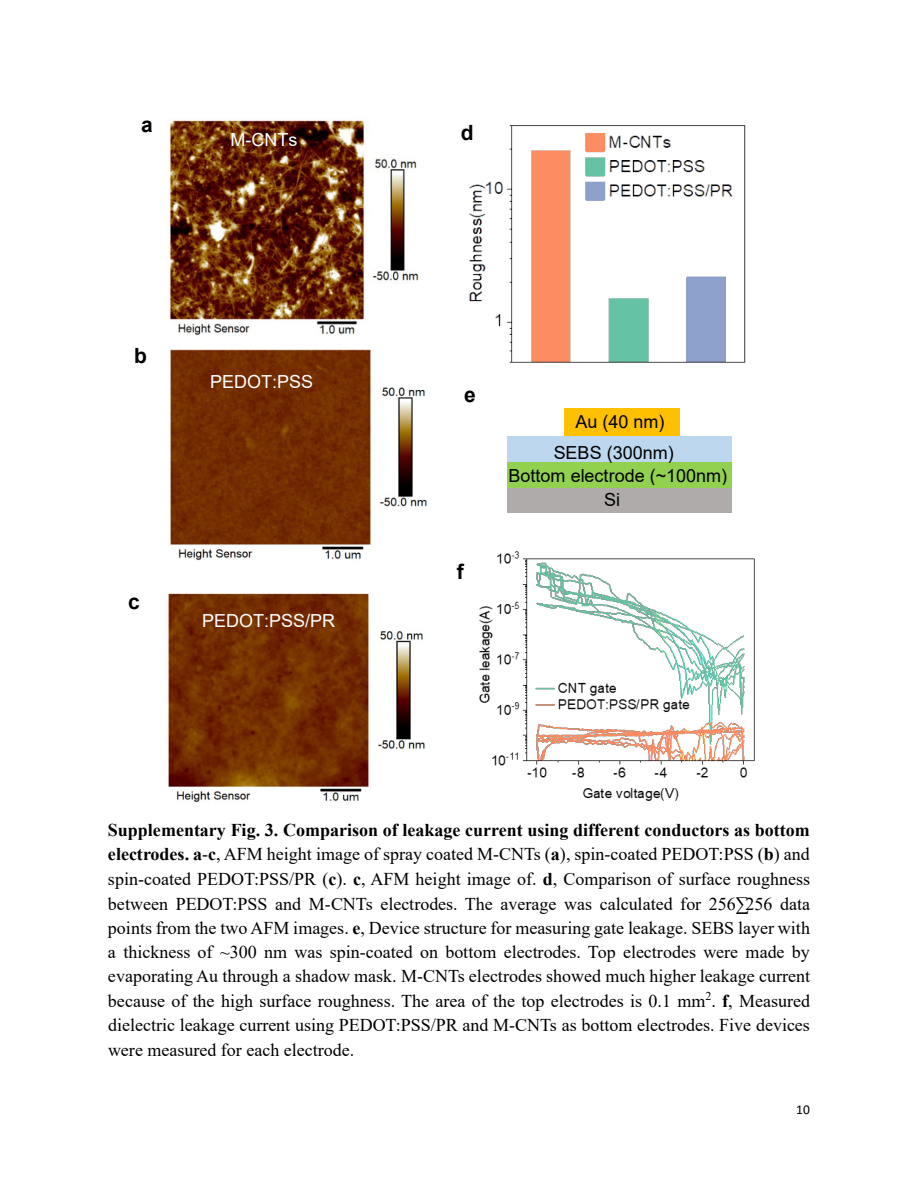
<style>
.page{position:relative;width:918px;height:1188px;background:#fff}
.page>*{position:absolute;margin:0;border:0;box-sizing:border-box;transform-origin:0 0}
.t1{font:700 21px "Arial";color:#000}
.t2{font:18px/24.5px "Times New Roman";color:#000;text-align:justify}
.t3{font:18px "Arial";color:#000}
.t4{font:18px "Arial";color:#fff}
.t5{font:13.5px "Calibri";color:#000}
.s1{font-weight:700}
</style>
<div class="page">
<img style="left:166px;top:119px;width:253px;height:217px">
<img style="left:170px;top:349px;width:257px;height:211px">
<div style="left:507px;top:488px;width:224px;height:25px;background:#afabab"></div>
<div style="left:507px;top:462px;width:224px;height:26px;background:#92d050"></div>
<div style="left:507px;top:436px;width:224px;height:26px;background:#bdd7ee"></div>
<div style="left:564px;top:408px;width:115px;height:28px;background:#ffc000"></div>
<img style="left:166px;top:119px;width:11px;height:17px">
<img style="left:199px;top:371px;width:156px;height:21px">
<img style="left:220px;top:129px;width:122px;height:21px">
<img style="left:168px;top:593px;width:258px;height:210px">
<img style="left:192px;top:610px;width:155px;height:22px">
<img style="left:469px;top:125px;width:277px;height:238px">
<img style="left:479px;top:551px;width:276px;height:250px">
<p class="t1" style="left:141px;top:110px;width:13px">a</p>
<p class="t4" style="left:230px;top:127px;width:68px">M-CNTs</p>
<p class="t1" style="left:134px;top:341px;width:14px">b</p>
<p class="t4" style="left:210px;top:369px;width:104px">PEDOT:PSS</p>
<p class="t1" style="left:128px;top:586px;width:13px">c</p>
<p class="t4" style="left:202px;top:609px;width:134px">PEDOT:PSS/PR</p>
<p class="t1" style="left:461px;top:118px;width:14px">d</p>
<p class="t1" style="left:464px;top:379px;width:13px">e</p>
<p class="t1" style="left:457px;top:557px;width:8px">f</p>
<p class="t3" style="left:575px;top:409px;width:91px">Au (40 nm)</p>
<p class="t3" style="left:554px;top:440px;width:122px">SEBS (300nm)</p>
<p class="t3" style="left:509px;top:463px;width:220px">Bottom electrode (~100nm)</p>
<p class="t3" style="left:604px;top:487px;width:17px">Si</p>
<p class="t2" style="left:108px;top:817px;width:704px"><span class="s1">Supplementary Fig. 3. Comparison of leakage current using different conductors as bottom electrodes. a</span>-<span class="s1">c</span>, AFM height image of spray coated M-CNTs (<span class="s1">a</span>), spin-coated PEDOT:PSS (<span class="s1">b</span>) and spin-coated PEDOT:PSS/PR (<span class="s1">c</span>). <span class="s1">c</span>, AFM height image of. <span class="s1">d</span>, Comparison of surface roughness between PEDOT:PSS and M-CNTs electrodes. The average was calculated for 256∑256 data points from the two AFM images. <span class="s1">e</span>, Device structure for measuring gate leakage. SEBS layer with a thickness of ~300 nm was spin-coated on bottom electrodes. Top electrodes were made by evaporating Au through a shadow mask. M-CNTs electrodes showed much higher leakage current because of the high surface roughness. The area of the top electrodes is 0.1 mm<sup>2</sup>. <span class="s1">f</span>, Measured dielectric leakage current using PEDOT:PSS/PR and M-CNTs as bottom electrodes. Five devices were measured for each electrode.</p>
<p class="t5" style="left:796px;top:1100px;width:15px">10</p>
</div>
